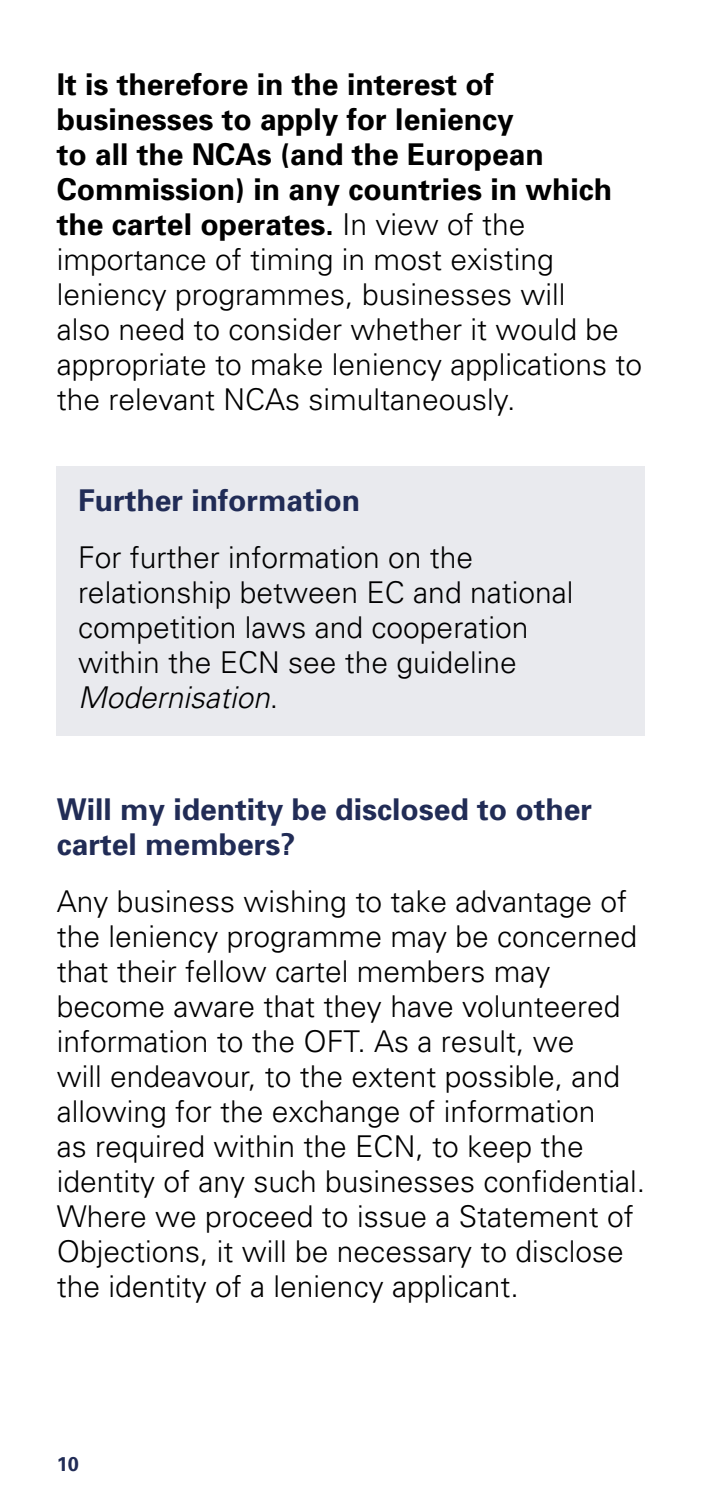
<style>
.page{position:relative;width:702px;height:1489px;background:#fff}
.page>*{position:absolute;margin:0;border:0;box-sizing:border-box;transform-origin:0 0}
.text{font:300 30px/35px "Univers";color:#000}
.C-head{font:700 30px/35px "Univers";color:#212c56}
.t1{font:700 20px "Univers";color:#212c56}
.s1{font-weight:700}
.s2{font-weight:700;color:#212c56}
.s3{font-style:italic}
</style>
<div class="page">
<div style="left:57px;top:466px;width:588px;height:269px;background:#e9eaee"></div>
<p class="text" style="left:57px;top:67px;width:587px"><span class="s1">It is therefore in the interest of businesses to apply for leniency<br>to all the NCAs (and the European Commission) in any countries in which the cartel operates.</span> In view of the importance of timing in most existing leniency programmes, businesses will<br>also need to consider whether it would be appropriate to make leniency applications to the relevant NCAs simultaneously.</p>
<p class="text" style="left:78px;top:472px;width:397px;line-height:56.2px"><span class="s2">Further information<br></span>For further information on the</p>
<p class="text" style="left:78px;top:574px;width:497px">relationship between EC and national competition laws and cooperation within the ECN see the guideline<br><span class="s3">Modernisation</span>.</p>
<p class="C-head" style="left:57px;top:792px;width:537px">Will my identity be disclosed to other cartel members?</p>
<p class="text" style="left:57px;top:883px;width:590px">Any business wishing to take advantage of the leniency programme may be concerned that their fellow cartel members may become aware that they have volunteered information to the OFT. As a result, we<br>will endeavour, to the extent possible, and allowing for the exchange of information<br>as required within the ECN, to keep the identity of any such businesses confidential.<br>Where we proceed to issue a Statement of Objections, it will be necessary to disclose the identity of a leniency applicant.</p>
<p class="t1" style="left:57px;top:1451px;width:24px">10</p>
</div>
